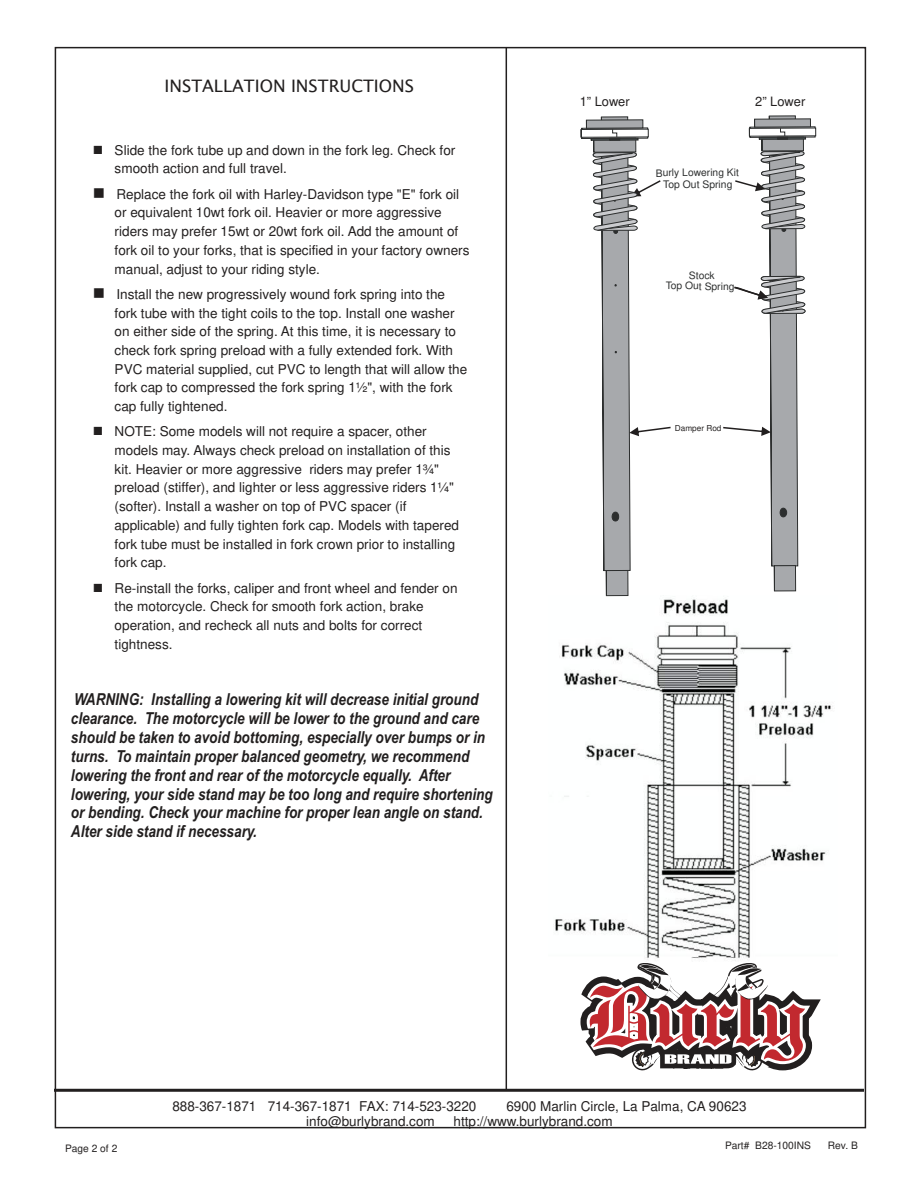
<style>
.page{position:relative;width:918px;height:1188px;background:#fff}
.page>*{position:absolute;margin:0;border:0;box-sizing:border-box;transform-origin:0 0}
.t1{font:17.1px "Lucida Sans";color:#221f1f}
.t2{font:italic 700 16.5px/18.9px "Arial Narrow";color:#221f1f}
.t3{font:16.5px "Wingdings";color:#221f1f}
.t4{font:14.1px "Wingdings";color:#221f1f}
.t5{font:13.5px/18.8px "Arial Narrow";color:#221f1f}
.t6{font:13.5px "Arial";color:#221f1f}
.t7{font:12.9px "Arial";color:#221f1f}
.t8{font:10.35px "Arial";color:#2c2e2e}
.t9{font:10.2px/10.2px "Arial";color:#2c2e2e;text-align:center}
.t10{font:10.2px "Arial";color:#221f1f}
.t11{font:8.25px "Arial Narrow";color:#221f1f}
</style>
<div class="page">
<hr style="left:54px;top:1089px;width:810px;height:3px;background:#221f1f">
<hr style="left:506px;top:48px;width:1px;height:1042px;background:#221f1f">
<svg style="left:567px;top:963px;width:248px;height:126px"></svg>
<img style="left:553px;top:596px;width:280px;height:365px">
<svg style="left:581px;top:117px;width:90px;height:479px"></svg>
<svg style="left:723px;top:116px;width:93px;height:475px"></svg>
<p class="t1" style="left:165px;top:76px;width:251px">INSTALLATION INSTRUCTIONS</p>
<p class="t5" style="left:93px;top:142px;width:364px">■Slide the fork tube up and down in the fork leg. Check for</p>
<p class="t3" style="left:93px;top:183px;width:75px">■</p>
<p class="t5" style="left:115px;top:157px;width:346px;line-height:25.3px">smooth action and full travel.<br>Replace the fork oil with Harley-Davidson type "E" fork oil</p>
<p class="t5" style="left:115px;top:205px;width:356px">or equivalent 10wt fork oil. Heavier or more aggressive riders may prefer 15wt or 20wt fork oil. Add the amount of fork oil to your forks, that is specified in your factory owners</p>
<p class="t3" style="left:93px;top:284px;width:75px">■</p>
<p class="t4" style="left:93px;top:423px;width:64px">■</p>
<p class="t4" style="left:93px;top:580px;width:64px">■</p>
<p class="t5" style="left:115px;top:257px;width:332px;line-height:25.3px">manual, adjust to your riding style.<br>Install the new progressively wound fork spring into the</p>
<p class="t5" style="left:115px;top:305px;width:354px">fork tube with the tight coils to the top. Install one washer on either side of the spring. At this time, it is necessary to check fork spring preload with a fully extended fork. With PVC material supplied, cut PVC to length that will allow the fork cap to compressed the fork spring 1½", with the fork</p>
<p class="t5" style="left:115px;top:395px;width:314px;line-height:25.3px">cap fully tightened.<br>NOTE: Some models will not require a spacer, other</p>
<p class="t5" style="left:115px;top:442px;width:346px">models may. Always check preload on installation of this kit. Heavier or more aggressive riders may prefer 1¾" preload (stiffer), and lighter or less aggressive riders 1¼" (softer). Install a washer on top of PVC spacer (if applicable) and fully tighten fork cap. Models with tapered fork tube must be installed in fork crown prior to installing</p>
<p class="t5" style="left:115px;top:551px;width:344px;line-height:25.3px">fork cap.<br>Re-install the forks, caliper and front wheel and fender on</p>
<p class="t5" style="left:115px;top:598px;width:311px;text-align:justify">the motorcycle. Check for smooth fork action, brake operation, and recheck all nuts and bolts for correct tightness.</p>
<p class="t2" style="left:71px;top:691px;width:423px">WARNING: Installing a lowering kit will decrease initial ground clearance. The motorcycle will be lower to the ground and care should be taken to avoid bottoming, especially over bumps or in turns. To maintain proper balanced geometry, we recommend lowering the front and rear of the motorcycle equally. After lowering, your side stand may be too long and require shortening or bending. Check your machine for proper lean angle on stand.<br>Alter side stand if necessary.</p>
<p class="t7" style="left:580px;top:96px;width:52px">1” Lower</p>
<p class="t7" style="left:755px;top:96px;width:52px">2” Lower</p>
<p class="t9" style="left:656px;top:169px;width:85px;rotate:-1deg">Burly Lowering Kit</p>
<p class="t8" style="left:663px;top:181px;width:71px;rotate:-1deg">Top Out Spring</p>
<p class="t9" style="left:666px;top:271px;width:70px;rotate:1deg">Stock<br>Top Out Spring</p>
<p class="t11" style="left:675px;top:425px;width:48px">Damper Rod</p>
<p class="t6" style="left:172px;top:1101px;width:305px">888-367-1871 714-367-1871 FAX: 714-523-3220</p>
<p class="t6" style="left:506px;top:1101px;width:242px">6900 Marlin Circle, La Palma, CA 90623</p>
<p class="t6" style="left:306px;top:1116px;width:130px">info@burlybrand.com</p>
<p class="t6" style="left:454px;top:1116px;width:161px">http://www.burlybrand.com</p>
<p class="t10" style="left:65px;top:1145px;width:54px">Page 2 of 2</p>
<p class="t10" style="left:725px;top:1141px;width:87px">Part# B28-100INS</p>
<p class="t10" style="left:828px;top:1141px;width:31px">Rev. B</p>
</div>
